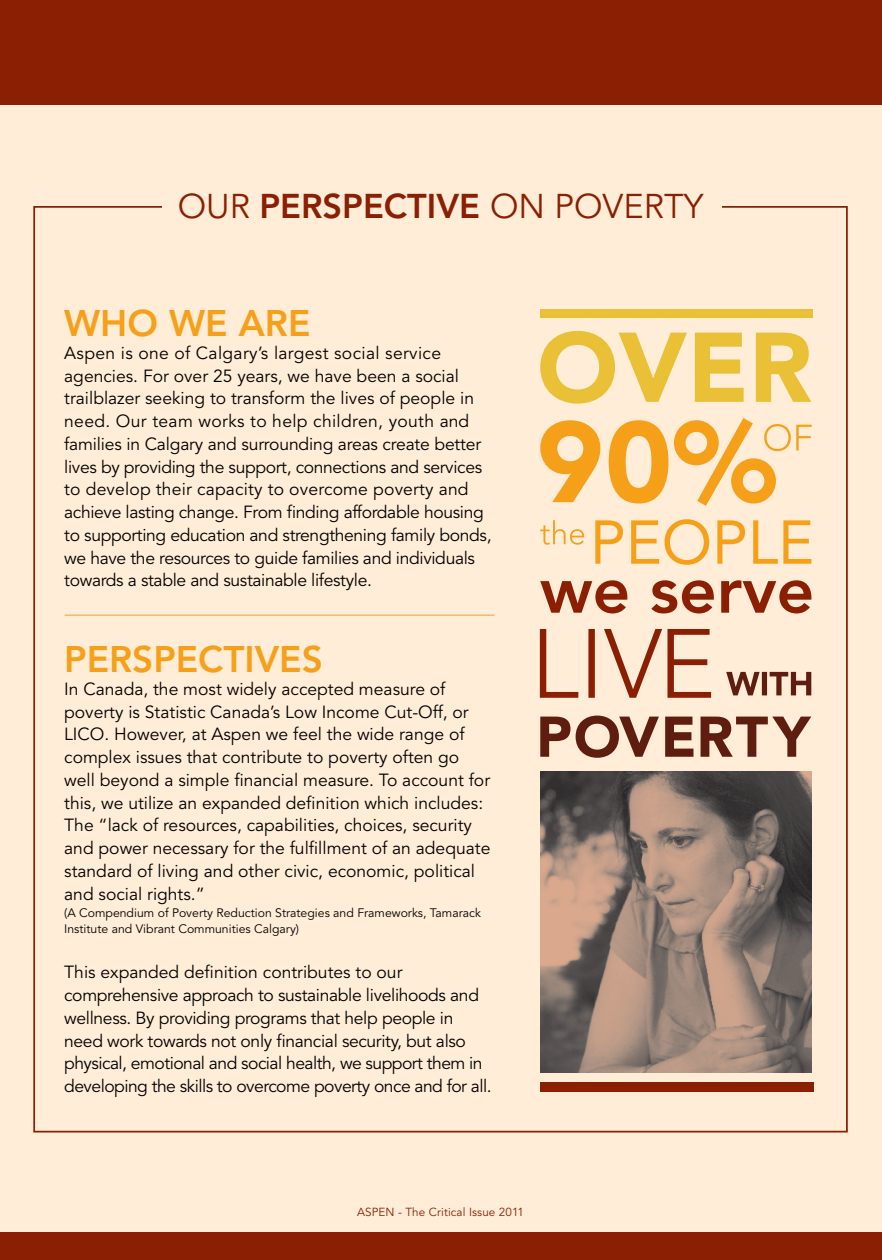
<style>
.page{position:relative;width:882px;height:1260px;background:#fff}
.page>*{position:absolute;margin:0;border:0;box-sizing:border-box;transform-origin:0 0}
.t1{font:800 36.75px "Avenir";color:#f6a01a}
.t2{font:34.12px "Avenir";color:#8a1f03}
.t3{font:17.5px/22.8px "Avenir";color:#000}
.t4{font:17.5px/22.8px "Avenir";letter-spacing:-.02em;color:#000}
.t5{font:12.25px/15.8px "Avenir";color:#000}
.t6{font:11.72px "Avenir";letter-spacing:.01em;color:#8a1f03}
.s1{font-weight:800}
</style>
<div class="page">
<div style="left:0;top:105px;width:882px;height:1132px;background:#ffedd7"></div>
<div style="left:540px;top:1083px;width:274px;height:9px;background:#8a1f03"></div>
<div style="left:540px;top:309px;width:273px;height:9px;background:#eac037"></div>
<hr style="left:65px;top:615px;width:429px;height:1px;background:#f6a01a">
<svg style="left:540px;top:716px;width:271px;height:42px"></svg>
<svg style="left:540px;top:331px;width:271px;height:73px"></svg>
<svg style="left:726px;top:672px;width:85px;height:23px"></svg>
<svg style="left:540px;top:418px;width:272px;height:88px"></svg>
<img style="left:540px;top:772px;width:271px;height:300px">
<svg style="left:540px;top:629px;width:122px;height:69px"></svg>
<svg style="left:668px;top:629px;width:43px;height:69px"></svg>
<svg style="left:540px;top:520px;width:44px;height:25px"></svg>
<svg style="left:595px;top:519px;width:216px;height:46px"></svg>
<svg style="left:540px;top:580px;width:271px;height:33px"></svg>
<div style="left:0;top:0;width:882px;height:105px;background:#8a1f03"></div>
<div style="left:0;top:1232px;width:882px;height:28px;background:#8a1f03"></div>
<h2 class="t2" style="left:178px;top:187px;width:527px">OUR <span class="s1">PERSPECTIVE</span> ON POVERTY</h2>
<h1 class="t1" style="left:64px;top:302px;width:248px">WHO WE ARE</h1>
<p class="t3" style="left:64px;top:342px;width:429px">Aspen is one of Calgary’s largest social service agencies. For over 25 years, we have been a social trailblazer seeking to transform the lives of people in need. Our team works to help children, youth and families in Calgary and surrounding areas create better lives by providing the support, connections and services to develop their capacity to overcome poverty and achieve lasting change. From finding affordable housing to supporting education and strengthening family bonds, we have the resources to guide families and individuals towards a stable and sustainable lifestyle.</p>
<h1 class="t1" style="left:64px;top:638px;width:260px">PERSPECTIVES</h1>
<p class="t3" style="left:64px;top:678px;width:428px">In Canada, the most widely accepted measure of poverty is Statistic Canada’s Low Income Cut-Off, or LICO. However, at Aspen we feel the wide range of complex issues that contribute to poverty often go well beyond a simple financial measure. To account for this, we utilize an expanded definition which includes:<br>The “lack of resources, capabilities, choices, security and power necessary for the fulfillment of an adequate standard of living and other civic, economic, political and social rights.”</p>
<p class="t5" style="left:64px;top:905px;width:418px">(A Compendium of Poverty Reduction Strategies and Frameworks, Tamarack<br>Institute and Vibrant Communities Calgary)</p>
<p class="t4" style="left:64px;top:962px;width:429px">This expanded definition contributes to our comprehensive approach to sustainable livelihoods and wellness. By providing programs that help people in need work towards not only financial security, but also physical, emotional and social health, we support them in developing the skills to overcome poverty once and for all.</p>
<p class="t6" style="left:357px;top:1205px;width:168px">ASPEN - The Critical Issue 2011</p>
</div>
